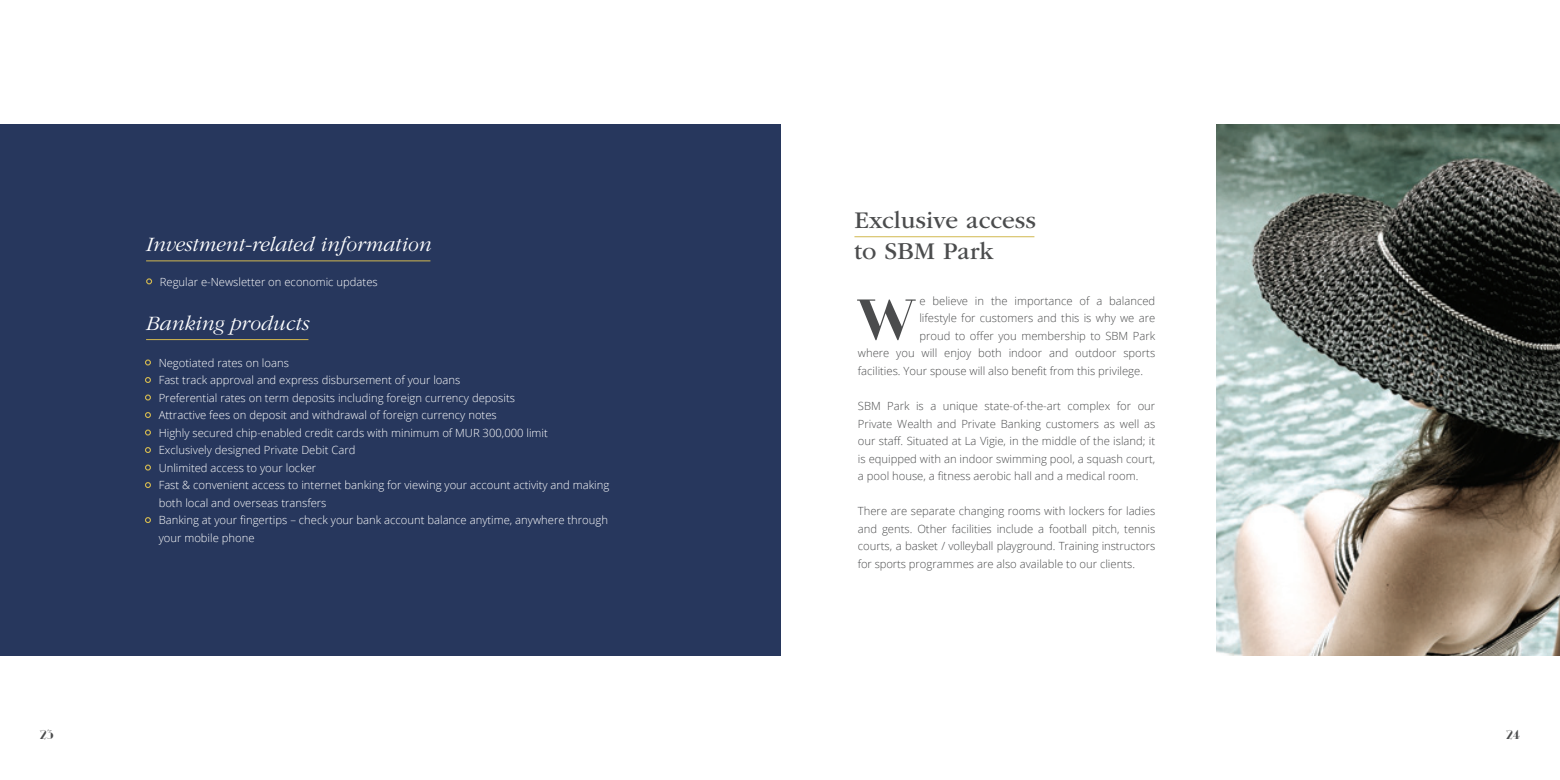
<style>
.page{position:relative;width:1560px;height:780px;background:#fff}
.page>*{position:absolute;margin:0;border:0;box-sizing:border-box;transform-origin:0 0}
.t1{font:57.5px "Odalisque";color:#4b4c4d}
.t2{font:25px/31.2px "ITC Garamond Std";color:#4b4c4d}
.t3{font:italic 300 21.25px "ITC Garamond Std";color:#fff}
.t4{font:12.5px "Odalisque";color:#4b4c4d}
.t5{font:300 11.25px/17.5px "Open Sans";color:#4b4c4d;text-align:justify}
.t6{font:300 11.25px/17.5px "Open Sans";color:#fff}
</style>
<div class="page">
<div style="left:0;top:124px;width:780px;height:531px;background:#27375d"></div>
<svg style="left:146px;top:278px;width:6px;height:6px"></svg>
<svg style="left:145px;top:359px;width:6px;height:6px"></svg>
<svg style="left:145px;top:377px;width:6px;height:6px"></svg>
<svg style="left:145px;top:394px;width:6px;height:6px"></svg>
<svg style="left:145px;top:412px;width:6px;height:6px"></svg>
<svg style="left:145px;top:429px;width:6px;height:6px"></svg>
<svg style="left:145px;top:447px;width:6px;height:6px"></svg>
<svg style="left:145px;top:464px;width:6px;height:6px"></svg>
<svg style="left:145px;top:482px;width:6px;height:6px"></svg>
<svg style="left:145px;top:517px;width:6px;height:6px"></svg>
<hr style="left:146px;top:260px;width:284px;height:1px;background:#d2b850">
<hr style="left:146px;top:339px;width:162px;height:1px;background:#d2b850">
<img style="left:1216px;top:124px;width:343px;height:532px">
<hr style="left:854px;top:236px;width:180px;height:1px;background:#d2b850">
<h3 class="t3" style="left:146px;top:233px;width:287px">Investment-related information</h3>
<p class="t6" style="left:160px;top:272px;width:219px">Regular e-Newsletter on economic updates</p>
<h3 class="t3" style="left:146px;top:311px;width:165px">Banking products</h3>
<p class="t6" style="left:159px;top:353px;width:452px">Negotiated rates on loans<br>Fast track approval and express disbursement of your loans<br>Preferential rates on term deposits including foreign currency deposits<br>Attractive fees on deposit and withdrawal of foreign currency notes<br>Highly secured chip-enabled credit cards with minimum of MUR 300,000 limit<br>Exclusively designed Private Debit Card<br>Unlimited access to your locker<br>Fast &amp; convenient access to internet banking for viewing your account activity and making both local and overseas transfers<br>Banking at your fingertips – check your bank account balance anytime, anywhere through your mobile phone</p>
<h2 class="t2" style="left:854px;top:204px;width:183px">Exclusive access to SBM Park</h2>
<p class="t5" style="left:919px;top:292px;width:237px">e believe in the importance of a balanced</p>
<p class="t5" style="left:919px;top:309px;width:237px">lifestyle for customers and this is why we are</p>
<p class="t5" style="left:919px;top:327px;width:237px">proud to offer you membership to SBM Park</p>
<p class="t5" style="left:857px;top:344px;width:299px">where you will enjoy both indoor and outdoor sports</p>
<p class="t5" style="left:857px;top:362px;width:286px">facilities. Your spouse will also benefit from this privilege.</p>
<p class="t5" style="left:857px;top:397px;width:299px">SBM Park is a unique state-of-the-art complex for our Private Wealth and Private Banking customers as well as our staff. Situated at La Vigie, in the middle of the island; it is equipped with an indoor swimming pool, a squash court, a pool house, a fitness aerobic hall and a medical room.</p>
<p class="t5" style="left:857px;top:502px;width:299px">There are separate changing rooms with lockers for ladies and gents. Other facilities include a football pitch, tennis courts, a basket / volleyball playground. Training instructors for sports programmes are also available to our clients.</p>
<h1 class="t1" style="left:856px;top:289px;width:61px">W</h1>
<p class="t4" style="left:40px;top:727px;width:15px">23</p>
<p class="t4" style="left:1505px;top:727px;width:16px">24</p>
</div>
